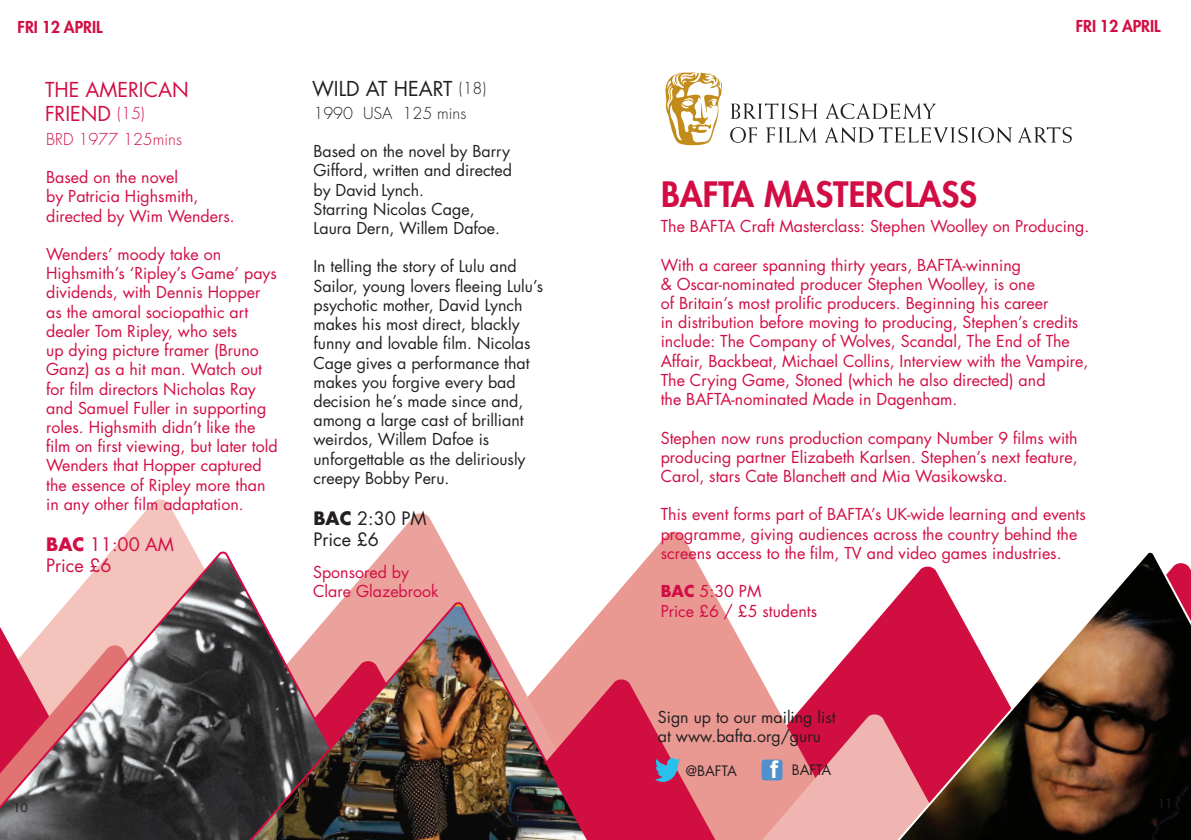
<style>
.page{position:relative;width:1191px;height:840px;background:#fff}
.page>*{position:absolute;margin:0;border:0;box-sizing:border-box;transform-origin:0 0}
.t1{font:800 34px "Futura";color:#d20d44}
.t2{font:20px "Futura";color:#d20d44}
.t3{font:20px "Futura";color:#231f20}
.t4{font:18px/21.6px "Futura";color:#d20d44}
.t5{font:18px/21.6px "Futura";color:#231f20}
.t6{font:16px/19.2px "Futura";color:#d20d44}
.t7{font:16px/19.2px "Futura";color:#231f20}
.t8{font:800 16px "Futura";color:#d20d44}
.t9{font:300 16px "Futura";color:#231f20}
.t10{font:300 16px "Futura";color:#d20d44}
.t11{font:14px "Futura";color:#231f20}
.t12{font:12px "Futura";color:#231f20}
.s1{font-weight:300;font-size:16px}
.s2{font-weight:700}
.s3{font-family:"Arial";font-weight:700;font-size:24px;color:#fff}
</style>
<div class="page">
<svg style="left:719px;top:602px;width:169px;height:75px"></svg>
<svg style="left:458px;top:531px;width:261px;height:146px"></svg>
<svg style="left:369px;top:513px;width:89px;height:89px;fill:#eca29c"></svg>
<svg style="left:111px;top:499px;width:84px;height:52px;fill:#f3c3bc"></svg>
<svg style="left:666px;top:677px;width:222px;height:162px;background:#e6868d"></svg>
<svg style="left:604px;top:659px;width:62px;height:180px;background:#d63054"></svg>
<svg style="left:655px;top:755px;width:25px;height:29px"></svg>
<div style="left:761px;top:759px;width:21px;height:21px;background:#5090cc;border-radius:3px"></div>
<svg style="left:0;top:551px;width:369px;height:288px"></svg>
<img style="left:172px;top:602px;width:432px;height:237px">
<svg style="left:888px;top:552px;width:303px;height:287px"></svg>
<svg style="left:665px;top:72px;width:57px;height:73px"></svg>
<svg style="left:731px;top:103px;width:86px;height:16px"></svg>
<svg style="left:825px;top:103px;width:110px;height:16px"></svg>
<svg style="left:730px;top:127px;width:27px;height:16px"></svg>
<svg style="left:766px;top:127px;width:50px;height:15px"></svg>
<svg style="left:825px;top:127px;width:48px;height:15px"></svg>
<svg style="left:879px;top:127px;width:133px;height:16px"></svg>
<svg style="left:1018px;top:127px;width:53px;height:16px"></svg>
<p class="t8" style="left:18px;top:16px;width:81px">FRI 12 APRIL</p>
<p class="t8" style="left:1075px;top:15px;width:81px">FRI 12 APRIL</p>
<p class="t2" style="left:45px;top:76px;width:68px">The America</p>
<p class="t2" style="left:172px;top:76px;width:18px">n</p>
<p class="t2" style="left:45px;top:100px;width:101px">Friend <span class="s1">(15)</span></p>
<p class="t10" style="left:46px;top:128px;width:137px">BRD 1977 125mins</p>
<p class="t6" style="left:46px;top:167px;width:190px">Based on the novel<br>by Patricia H ighsmith, directed by Wim Wenders.</p>
<p class="t6" style="left:46px;top:244px;width:233px">Wenders’ moody take on<br>H ighsmith’s ‘Ripley’s Game’ pays dividends, with Dennis Hopper as the amoral sociopathic art dealer Tom Ripley, who sets<br>up dying picture framer (Bruno<br>Ganz) as a hit man. Watch out for film directors N icholas Ray and Samuel Fuller in supporting roles. H ighsmith didn’t like the film on first viewing, but later told<br>Wenders that Hopper captured the essence of Ripley more than in any other film adaptation.</p>
<p class="t4" style="left:46px;top:532px;width:129px"><span class="s2">BAC</span> 11:00 AM<br>Price £6</p>
<p class="t3" style="left:312px;top:75px;width:95px">Wild At Heart</p>
<p class="t9" style="left:459px;top:78px;width:29px">(18)</p>
<p class="t9" style="left:313px;top:102px;width:154px">1990 USA 125 mins</p>
<p class="t7" style="left:313px;top:141px;width:200px">Based on the novel by Barry<br>Gifford, written and directed by David Lynch.<br>Starring N icolas Cage,<br>Laura Dern, Willem Dafoe.</p>
<p class="t7" style="left:313px;top:256px;width:231px">In telling the story of Lulu and<br>Sailor, young lovers fleeing Lulu’s psychotic mother, David Lynch makes his most direct, blackly funny and lovable film. N icolas<br>Cage gives a performance that makes you forgive every bad decision he’s made since and, among a large cast of brilliant weirdos, Willem Dafoe is unforgettable as the deliriously creepy Bobby Peru.</p>
<p class="t5" style="left:313px;top:507px;width:115px"><span class="s2">BAC</span> 2:30 PM<br>Price £6</p>
<p class="t6" style="left:313px;top:562px;width:127px">Sponsored by<br>Clare Glazebrook</p>
<h1 class="t1" style="left:661px;top:172px;width:299px">BAFTA MASTERCLASS</h1>
<p class="t6" style="left:660px;top:216px;width:430px">The BAFTA Craft Masterclass: Stephen Woolley on Producing.</p>
<p class="t6" style="left:660px;top:255px;width:429px">With a career spanning thirty years, BAFTA-winning<br>&amp; Oscar-nominated producer Stephen Woolley, is one<br>of Britain’s most prolific producers. Beginning his career<br>in distribution before moving to producing, Stephen’s credits include: The Company of Wolves, Scandal, The End of The Affair, Backbeat, Michael Collins, Interview with the Vampire, The Crying Game, Stoned (which he also directed) and<br>the BAFTA-nominated Made in Dagenham.</p>
<p class="t6" style="left:660px;top:427px;width:418px;text-align:justify">Stephen now runs production company N umber 9 films with producing partner Elizabeth Karlsen. Stephen’s next feature, Carol, stars Cate Blanchett and Mia Wasikowska.</p>
<p class="t6" style="left:660px;top:504px;width:426px">This event forms part of BAFTA’s UK-wide learning and events programme, giving audiences across the country behind the screens access to the film, TV and video games industries.</p>
<p class="t6" style="left:660px;top:581px;width:158px"><span class="s2">BAC</span> 5:30 PM<br>Price £6 / £5 students</p>
<p class="t7" style="left:658px;top:706px;width:179px">Sign up to our mailing list at www.bafta.org/guru</p>
<p class="t11" style="left:686px;top:760px;width:20px">@bafta</p>
<p class="t11" style="left:770px;top:759px;width:31px"><span class="s3">f</span> bafta</p>
<p class="t12" style="left:13px;top:798px;width:16px">10</p>
<p class="t12" style="left:1157px;top:795px;width:16px">11</p>
</div>
